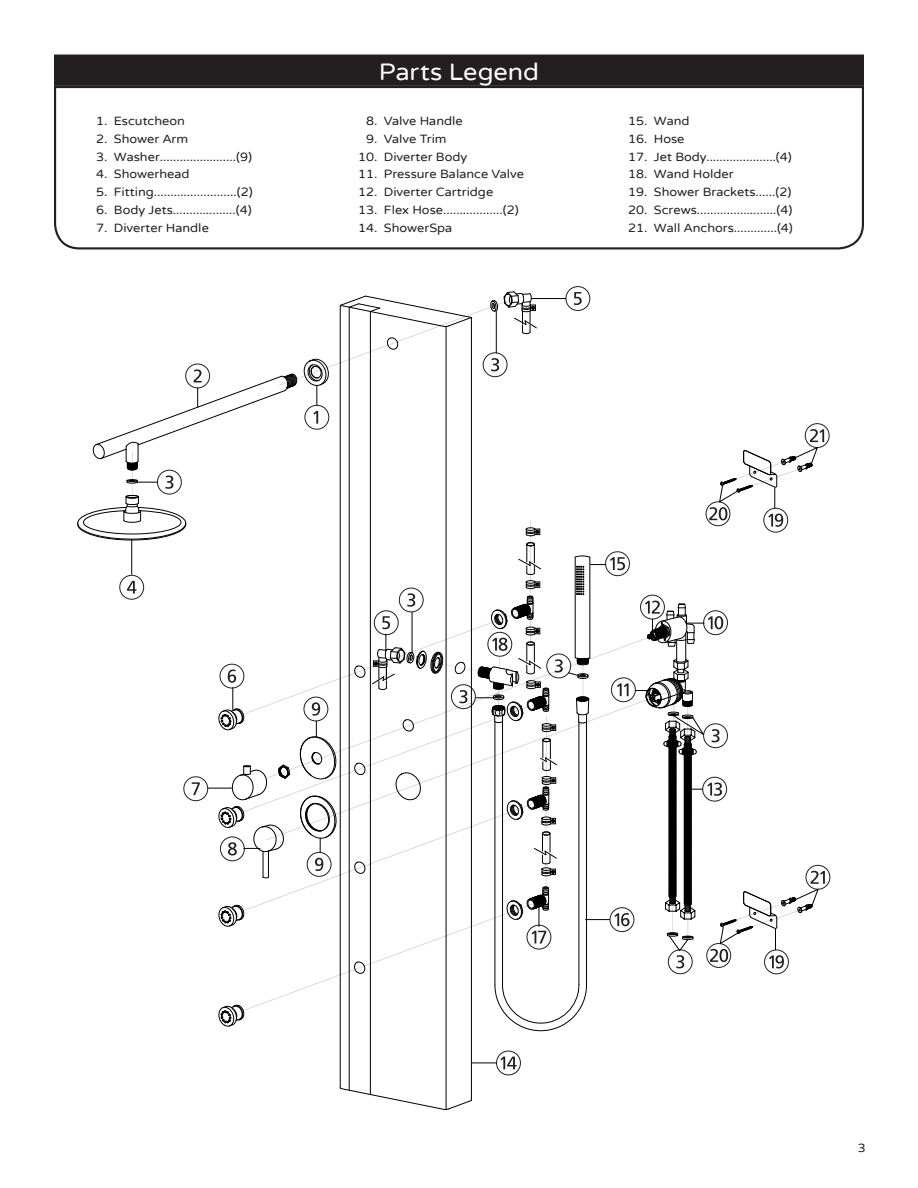
<style>
.page{position:relative;width:918px;height:1188px;background:#fff}
.page>*{position:absolute;margin:0;border:0;box-sizing:border-box;transform-origin:0 0}
.Header_BAR{font:24px "Varela Round";letter-spacing:-.005em;color:#fff;scale:1.05 1}
.Parts_List{font:12.15px "Varela Round";color:#231f20;scale:1.05 1}
.Page_Number{font:12px "Varela Round";color:#231f20;scale:1.05 1}
</style>
<div class="page">
<div style="left:54px;top:55px;width:810px;height:31px;background:#231f20"></div>
<svg style="left:54px;top:85px;width:810px;height:165px"></svg>
<div style="left:496px;top:1051px;width:25px;height:24px;border:1px solid #231f20;border-radius:50%"></div>
<div style="left:763px;top:508px;width:25px;height:24px;border:1px solid #231f20;border-radius:50%"></div>
<div style="left:706px;top:501px;width:24px;height:25px;border:1px solid #231f20;border-radius:50%"></div>
<div style="left:805px;top:423px;width:25px;height:25px;border:1px solid #231f20;border-radius:50%"></div>
<div style="left:157px;top:470px;width:25px;height:24px;border:1px solid #231f20;border-radius:50%"></div>
<svg style="left:127px;top:581px;width:9px;height:13px"></svg>
<div style="left:119px;top:575px;width:25px;height:25px;border:1px solid #231f20;border-radius:50%"></div>
<svg style="left:574px;top:292px;width:8px;height:13px"></svg>
<div style="left:566px;top:286px;width:24px;height:25px;border:1px solid #231f20;border-radius:50%"></div>
<svg style="left:192px;top:782px;width:8px;height:13px"></svg>
<div style="left:183px;top:776px;width:25px;height:25px;border:1px solid #231f20;border-radius:50%"></div>
<hr style="left:531px;top:298px;width:35px;height:1px;background:#000">
<svg style="left:472px;top:1057px;width:45px;height:12px"></svg>
<hr style="left:131px;top:540px;width:1px;height:34px;background:#000">
<div style="left:806px;top:865px;width:24px;height:25px;border:1px solid #231f20;border-radius:50%"></div>
<hr style="left:446px;top:326px;width:1px;height:783px;background:#000">
<svg style="left:340px;top:1087px;width:132px;height:23px"></svg>
<hr style="left:471px;top:317px;width:1px;height:783px;background:#000">
<hr style="left:349px;top:307px;width:1px;height:783px;background:#000">
<hr style="left:370px;top:311px;width:1px;height:783px;background:#000">
<hr style="left:340px;top:306px;width:1px;height:782px;background:#000">
<hr style="left:132px;top:452px;width:1px;height:50px;background:#000">
<hr style="left:530px;top:520px;width:1px;height:73px;background:#000">
<svg style="left:77px;top:495px;width:110px;height:45px"></svg>
<svg style="left:526px;top:528px;width:15px;height:8px"></svg>
<svg style="left:92px;top:291px;width:445px;height:198px"></svg>
<svg style="left:709px;top:429px;width:115px;height:98px"></svg>
<svg style="left:208px;top:542px;width:617px;height:489px"></svg>
<p class="Parts_List" style="left:96px;top:114px;width:86px">1. Escutcheon</p>
<p class="Parts_List" style="left:96px;top:132px;width:89px">2. Shower Arm</p>
<p class="Parts_List" style="left:96px;top:150px;width:150px">3. Washer.......................(9)</p>
<p class="Parts_List" style="left:96px;top:167px;width:90px">4. Showerhead</p>
<p class="Parts_List" style="left:96px;top:185px;width:150px">5. Fitting.........................(2)</p>
<p class="Parts_List" style="left:96px;top:203px;width:150px">6. Body Jets...................(4)</p>
<p class="Parts_List" style="left:96px;top:221px;width:109px">7. Diverter Handle</p>
<p class="Header_BAR" style="left:379px;top:58px;width:154px">Parts Legend</p>
<p class="Parts_List" style="left:366px;top:114px;width:93px">8. Valve Handle</p>
<p class="Parts_List" style="left:366px;top:132px;width:78px">9. Valve Trim</p>
<p class="Parts_List" style="left:358px;top:150px;width:105px">10. Diverter Body</p>
<p class="Parts_List" style="left:358px;top:167px;width:160px">11. Pressure Balance Valve</p>
<p class="Parts_List" style="left:358px;top:185px;width:130px">12. Diverter Cartridge</p>
<p class="Parts_List" style="left:358px;top:203px;width:154px">13. Flex Hose..................(2)</p>
<p class="Parts_List" style="left:358px;top:221px;width:91px">14. ShowerSpa</p>
<p class="Parts_List" style="left:628px;top:114px;width:60px">15. Wand</p>
<p class="Parts_List" style="left:628px;top:132px;width:55px">16. Hose</p>
<p class="Parts_List" style="left:628px;top:150px;width:157px">17. Jet Body.....................(4)</p>
<p class="Parts_List" style="left:628px;top:167px;width:102px">18. Wand Holder</p>
<p class="Parts_List" style="left:628px;top:185px;width:157px">19. Shower Brackets......(2)</p>
<p class="Parts_List" style="left:628px;top:203px;width:158px">20. Screws........................(4)</p>
<p class="Parts_List" style="left:628px;top:221px;width:158px">21. Wall Anchors.............(4)</p>
<p class="Page_Number" style="left:858px;top:1141px;width:9px">3</p>
</div>
